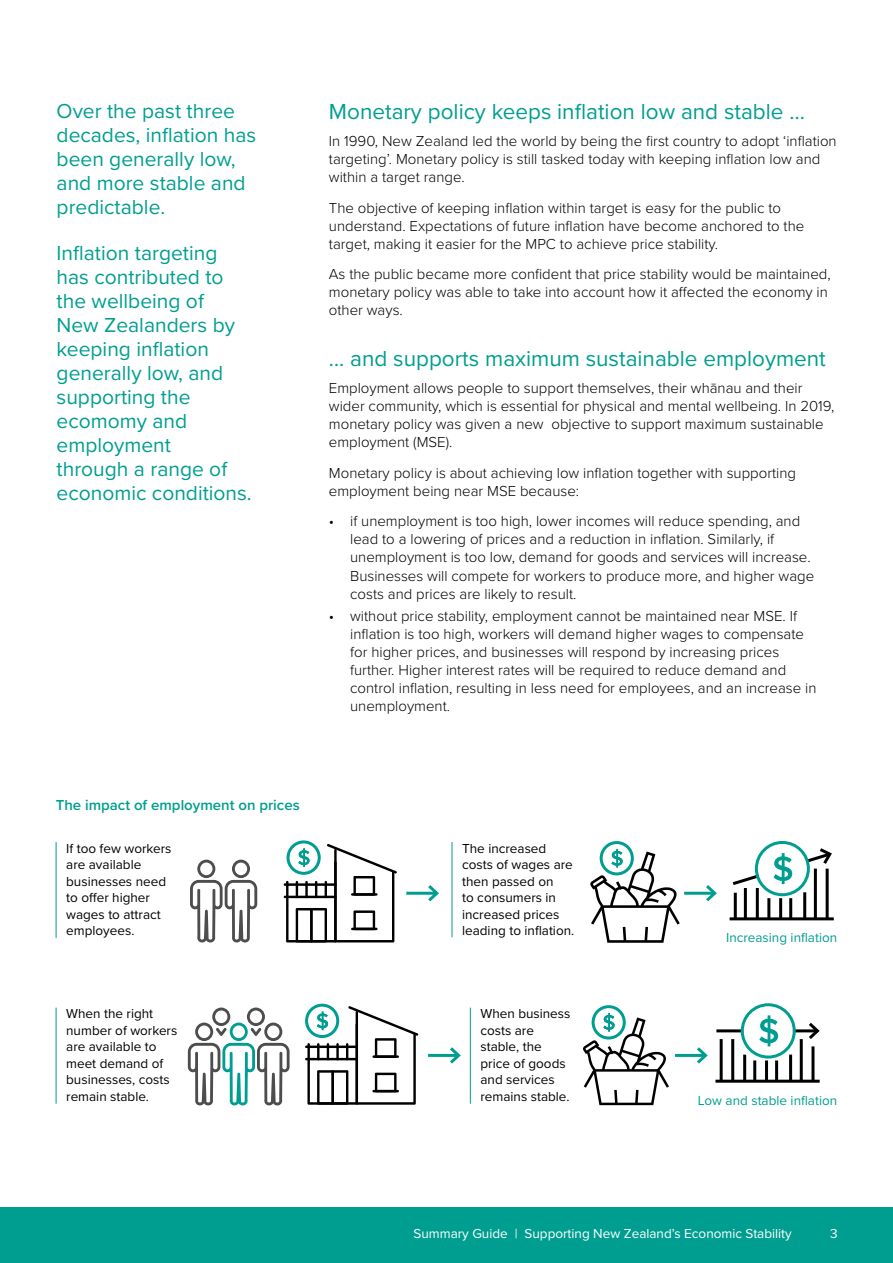
<style>
.page{position:relative;width:893px;height:1263px;background:#fff}
.page>*{position:absolute;margin:0;border:0;box-sizing:border-box;transform-origin:0 0}
.t1{font:22.5px "Proxima Nova";color:#009e90}
.t2{font:21px/24px "Proxima Nova";color:#009e90}
.t3{font:300 15px/18px "Proxima Nova";color:#000}
.t4{font:600 15px "Proxima Nova";color:#009e90}
.t5{font:13.5px/16.5px "Proxima Nova";color:#000}
.t6{font:13.5px "Proxima Nova";color:#fff}
.t7{font:13.5px "Proxima Nova";color:#009e90}
</style>
<div class="page">
<div style="left:0;top:1208px;width:893px;height:55px;background:#009e90"></div>
<hr style="left:284px;top:896px;width:53px;height:2px;background:#000">
<hr style="left:284px;top:883px;width:53px;height:3px;background:#000">
<hr style="left:406px;top:892px;width:31px;height:3px;background:#009e90">
<svg style="left:425px;top:885px;width:14px;height:17px"></svg>
<hr style="left:734px;top:893px;width:3px;height:26px;background:#000">
<hr style="left:730px;top:917px;width:104px;height:3px;background:#000">
<hr style="left:744px;top:888px;width:3px;height:31px;background:#000">
<hr style="left:756px;top:888px;width:3px;height:31px;background:#000">
<hr style="left:767px;top:898px;width:3px;height:21px;background:#000">
<hr style="left:779px;top:898px;width:3px;height:21px;background:#000">
<hr style="left:789px;top:898px;width:3px;height:21px;background:#000">
<hr style="left:803px;top:892px;width:3px;height:27px;background:#000">
<hr style="left:814px;top:868px;width:3px;height:51px;background:#000">
<hr style="left:826px;top:868px;width:3px;height:51px;background:#000">
<svg style="left:773px;top:853px;width:19px;height:31px"></svg>
<svg style="left:803px;top:848px;width:29px;height:16px"></svg>
<svg style="left:732px;top:874px;width:30px;height:13px"></svg>
<div style="left:755px;top:841px;width:55px;height:55px;border:3px solid #009e90;border-radius:50%"></div>
<hr style="left:452px;top:842px;width:1px;height:95px;background:#009e90">
<svg style="left:590px;top:849px;width:90px;height:94px"></svg>
<div style="left:600px;top:841px;width:34px;height:34px;border:3px solid #009e90;border-radius:50%"></div>
<svg style="left:286px;top:844px;width:111px;height:98px"></svg>
<div style="left:287px;top:840px;width:34px;height:35px;border:3px solid #009e90;border-radius:50%"></div>
<hr style="left:56px;top:1008px;width:1px;height:96px;background:#009e90">
<hr style="left:305px;top:1058px;width:53px;height:2px;background:#000">
<hr style="left:305px;top:1045px;width:53px;height:3px;background:#000">
<hr style="left:675px;top:1054px;width:30px;height:3px;background:#009e90">
<svg style="left:694px;top:1047px;width:14px;height:17px"></svg>
<hr style="left:720px;top:1039px;width:3px;height:42px;background:#000">
<hr style="left:715px;top:1080px;width:105px;height:3px;background:#000">
<hr style="left:731px;top:1039px;width:3px;height:42px;background:#000">
<hr style="left:743px;top:1054px;width:3px;height:27px;background:#000">
<hr style="left:753px;top:1060px;width:3px;height:21px;background:#000">
<hr style="left:765px;top:1060px;width:3px;height:21px;background:#000">
<hr style="left:775px;top:1060px;width:3px;height:21px;background:#000">
<hr style="left:789px;top:1054px;width:3px;height:27px;background:#000">
<hr style="left:800px;top:1039px;width:3px;height:42px;background:#000">
<hr style="left:811px;top:1046px;width:3px;height:35px;background:#000">
<svg style="left:759px;top:1015px;width:19px;height:31px"></svg>
<hr style="left:793px;top:1029px;width:24px;height:3px;background:#000">
<svg style="left:806px;top:1022px;width:14px;height:17px"></svg>
<hr style="left:716px;top:1029px;width:27px;height:3px;background:#000">
<div style="left:741px;top:1003px;width:55px;height:55px;border:3px solid #009e90;border-radius:50%"></div>
<hr style="left:470px;top:1008px;width:1px;height:96px;background:#009e90">
<svg style="left:188px;top:1007px;width:102px;height:98px"></svg>
<svg style="left:307px;top:1006px;width:111px;height:99px"></svg>
<div style="left:305px;top:1004px;width:34px;height:34px;border:3px solid #009e90;border-radius:50%"></div>
<svg style="left:583px;top:1013px;width:86px;height:92px"></svg>
<div style="left:592px;top:1005px;width:34px;height:34px;border:3px solid #009e90;border-radius:50%"></div>
<svg style="left:190px;top:860px;width:67px;height:82px"></svg>
<hr style="left:56px;top:842px;width:1px;height:96px;background:#009e90">
<hr style="left:684px;top:892px;width:31px;height:3px;background:#009e90">
<svg style="left:703px;top:885px;width:14px;height:17px"></svg>
<hr style="left:428px;top:1054px;width:31px;height:3px;background:#009e90">
<svg style="left:447px;top:1047px;width:14px;height:17px"></svg>
<h2 class="t2" style="left:57px;top:98px;width:201px">Over the past three decades, inflation has been generally low, and more stable and predictable.</h2>
<h2 class="t2" style="left:57px;top:240px;width:197px">Inflation targeting has contributed to the wellbeing of<br>New Zealanders by keeping inflation generally low, and supporting the ecomomy and employment<br>through a range of economic conditions.</h2>
<h1 class="t1" style="left:329px;top:95px;width:478px">Monetary policy keeps inflation low and stable …</h1>
<p class="t3" style="left:329px;top:131px;width:509px">In 1990, New Zealand led the world by being the first country to adopt ‘inflation targeting’. Monetary policy is still tasked today with keeping inflation low and within a target range.</p>
<p class="t3" style="left:329px;top:198px;width:477px">The objective of keeping inflation within target is easy for the public to understand. Expectations of future inflation have become anchored to the target, making it easier for the MPC to achieve price stability.</p>
<p class="t3" style="left:329px;top:265px;width:503px">As the public became more confident that price stability would be maintained, monetary policy was able to take into account how it affected the economy in other ways.</p>
<h1 class="t1" style="left:329px;top:342px;width:498px">… and supports maximum sustainable employment</h1>
<p class="t3" style="left:329px;top:378px;width:507px">Employment allows people to support themselves, their whānau and their wider community, which is essential for physical and mental wellbeing. In 2019, monetary policy was given a new objective to support maximum sustainable employment (MSE).</p>
<p class="t3" style="left:329px;top:463px;width:469px">Monetary policy is about achieving low inflation together with supporting employment being near MSE because:</p>
<p class="t3" style="left:350px;top:512px;width:466px;text-indent:-21px">• if unemployment is too high, lower incomes will reduce spending, and lead to a lowering of prices and a reduction in inflation. Similarly, if unemployment is too low, demand for goods and services will increase.<br>Businesses will compete for workers to produce more, and higher wage costs and prices are likely to result.</p>
<p class="t3" style="left:350px;top:606px;width:468px;text-indent:-21px">• without price stability, employment cannot be maintained near MSE. If inflation is too high, workers will demand higher wages to compensate for higher prices, and businesses will respond by increasing prices further. Higher interest rates will be required to reduce demand and control inflation, resulting in less need for employees, and an increase in unemployment.</p>
<p class="t4" style="left:56px;top:793px;width:246px">The impact of employment on prices</p>
<p class="t5" style="left:66px;top:839px;width:107px">If too few workers are available businesses need to offer higher wages to attract employees.</p>
<p class="t5" style="left:462px;top:839px;width:114px">The increased costs of wages are then passed on<br>to consumers in increased prices leading to inflation.</p>
<p class="t7" style="left:726px;top:927px;width:113px">Increasing inflation</p>
<p class="t5" style="left:66px;top:1005px;width:113px">When the right number of workers are available to meet demand of businesses, costs remain stable.</p>
<p class="t5" style="left:480px;top:1005px;width:92px">When business costs are stable, the price of goods and services remains stable.</p>
<p class="t7" style="left:698px;top:1091px;width:141px">Low and stable inflation</p>
<p class="t6" style="left:413px;top:1223px;width:380px">Summary Guide | Supporting New Zealand’s Economic Stability</p>
<p class="t6" style="left:830px;top:1223px;width:9px">3</p>
</div>
